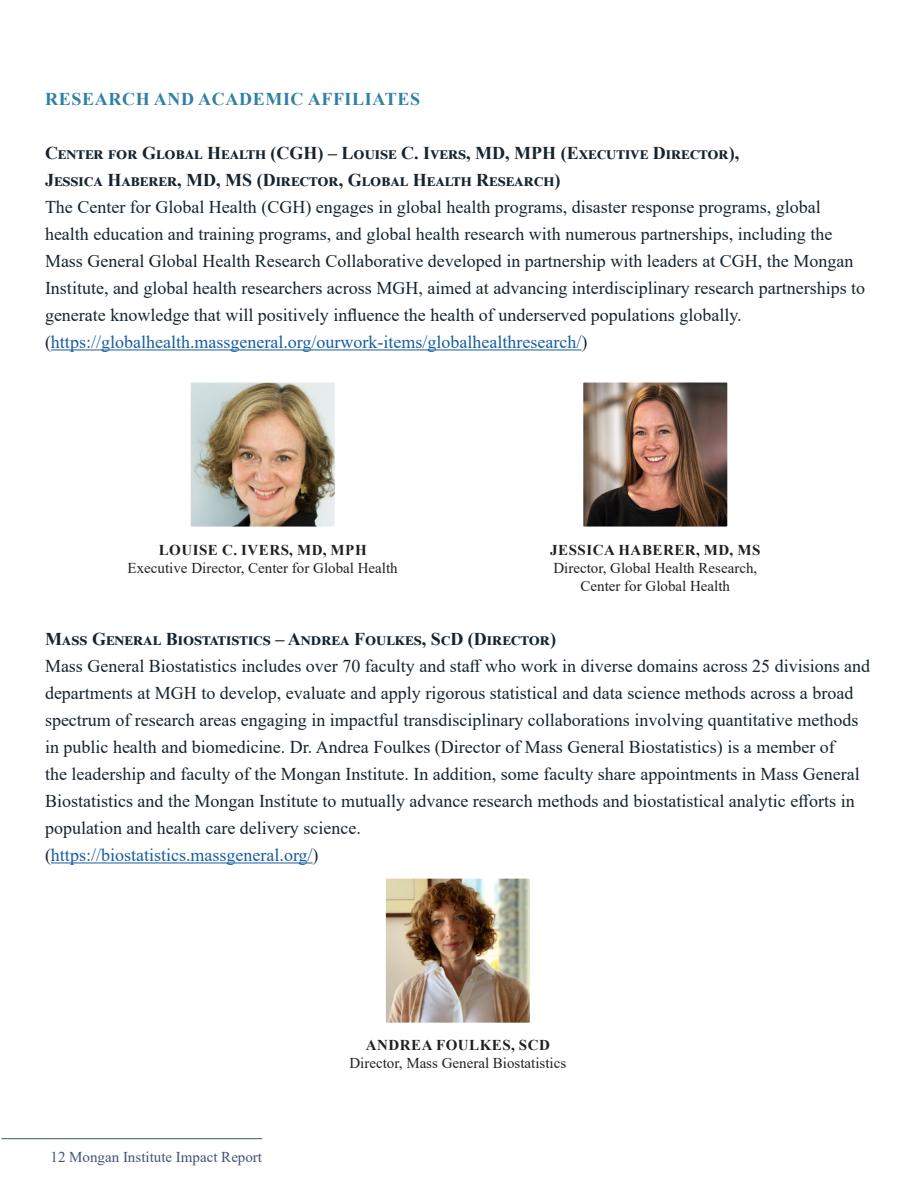
<style>
.page{position:relative;width:918px;height:1188px;background:#fff}
.page>*{position:absolute;margin:0;border:0;box-sizing:border-box;transform-origin:0 0}
.Body_Text{font:18px/27px "Times New Roman";color:#16242e}
.Body_Text-2{font:700 18px "Times New Roman";letter-spacing:.025em;color:#16242e}
.Body_Text-3{font:18px "Times New Roman";color:#175d9e}
.Body_Text-4{font:700 18px "Times New Roman";letter-spacing:.035em;color:#2f81a4}
.Body_Text-5{font:15px "Times New Roman";color:#231f20}
.Body_Text-6{font:700 15px "Times New Roman";letter-spacing:.035em;color:#231f20}
.t1{font:15px "Times New Roman";color:#445178}
.s1{color:#16242e}
</style>
<div class="page">
<hr style="left:2px;top:1138px;width:260px;height:1px;background:#445178">
<hr style="left:51px;top:350px;width:531px;height:1px;background:#175d9e">
<img style="left:192px;top:384px;width:142px;height:142px">
<div style="left:188px;top:380px;width:150px;height:150px;border:3px solid #fff"></div>
<img style="left:584px;top:384px;width:142px;height:142px">
<div style="left:580px;top:380px;width:150px;height:150px;border:3px solid #fff"></div>
<img style="left:387px;top:880px;width:142px;height:142px">
<div style="left:383px;top:876px;width:150px;height:150px;border:3px solid #fff"></div>
<hr style="left:51px;top:863px;width:262px;height:1px;background:#175d9e">
<p class="Body_Text-4" style="left:45px;top:86px;width:376px">RESEARCH AND ACADEMIC AFFILIATES</p>
<p class="Body_Text-2" style="left:45px;top:140px;width:696px">Center for Global Health (CGH) – Louise C. Ivers, MD, MPH (Executive Director),</p>
<p class="Body_Text-2" style="left:45px;top:167px;width:517px">Jessica Haberer, MD, MS (Director, Global Health Research)</p>
<p class="Body_Text" style="left:45px;top:193px;width:822px">The Center for Global Health (CGH) engages in global health programs, disaster response programs, global health education and training programs, and global health research with numerous partnerships, including the Mass General Global Health Research Collaborative developed in partnership with leaders at CGH, the Mongan Institute, and global health researchers across MGH, aimed at advancing interdisciplinary research partnerships to generate knowledge that will positively influence the health of underserved populations globally.</p>
<p class="Body_Text-3" style="left:45px;top:329px;width:544px"><span class="s1">(</span>https://globalhealth.massgeneral.org/ourwork-items/globalhealthresearch/<span class="s1">)</span></p>
<p class="Body_Text-6" style="left:159px;top:539px;width:210px">LOUISE C. IVERS, MD, MPH</p>
<p class="Body_Text-5" style="left:128px;top:557px;width:272px">Executive Director, Center for Global Health</p>
<p class="Body_Text-6" style="left:550px;top:539px;width:212px">JESSICA HABERER, MD, MS</p>
<p class="Body_Text-5" style="left:553px;top:557px;width:205px">Director, Global Health Research,</p>
<p class="Body_Text-5" style="left:581px;top:575px;width:151px">Center for Global Health</p>
<p class="Body_Text-2" style="left:45px;top:626px;width:513px">Mass General Biostatistics – Andrea Foulkes, ScD (Director)</p>
<p class="Body_Text" style="left:45px;top:652px;width:827px">Mass General Biostatistics includes over 70 faculty and staff who work in diverse domains across 25 divisions and departments at MGH to develop, evaluate and apply rigorous statistical and data science methods across a broad spectrum of research areas engaging in impactful transdisciplinary collaborations involving quantitative methods in public health and biomedicine. Dr. Andrea Foulkes (Director of Mass General Biostatistics) is a member of<br>the leadership and faculty of the Mongan Institute. In addition, some faculty share appointments in Mass General Biostatistics and the Mongan Institute to mutually advance research methods and biostatistical analytic efforts in population and health care delivery science.</p>
<p class="Body_Text-3" style="left:45px;top:842px;width:275px"><span class="s1">(</span>https://biostatistics.massgeneral.org/<span class="s1">)</span></p>
<p class="t1" style="left:51px;top:1147px;width:213px">12 Mongan Institute Impact Report</p>
<p class="Body_Text-6" style="left:366px;top:1034px;width:186px">ANDREA FOULKES, SCD</p>
<p class="Body_Text-5" style="left:349px;top:1052px;width:218px">Director, Mass General Biostatistics</p>
</div>
